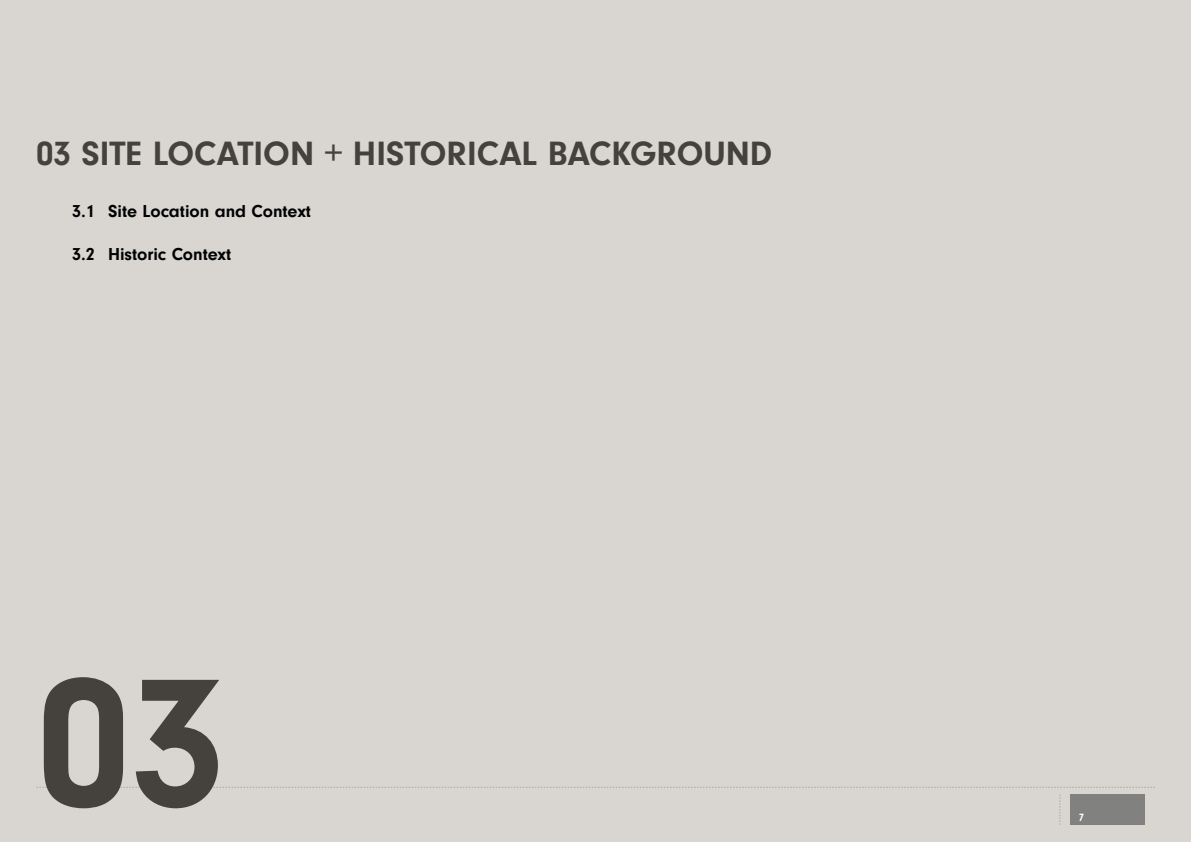
<style>
.page{position:relative;width:1191px;height:842px;background:#d9d6d2}
.page>*{position:absolute;margin:0;border:0;box-sizing:border-box;transform-origin:0 0}
.t1{font:700 190px "Neuzeit Gro";color:#45413d}
.t2{font:700 35px "Neuzeit Gro";color:#45413d}
.t3{font:700 18px "Neuzeit Gro";color:#000101}
.t4{font:700 11px "Neuzeit Gro";color:#fff}
</style>
<div class="page">
<svg style="left:36px;top:787px;width:1119px;height:1px"></svg>
<svg style="left:1059px;top:794px;width:1px;height:31px"></svg>
<div style="left:1070px;top:794px;width:74px;height:31px;background:#818280"></div>
<h2 class="t2" style="left:36px;top:134px;width:738px">03 SITE LOCATION + HISTORICAL BACKGROUND</h2>
<p class="t3" style="left:72px;top:201px;width:240px">3.1 Site Location and Context</p>
<p class="t3" style="left:72px;top:244px;width:161px">3.2 Historic Context</p>
<h1 class="t1" style="left:36px;top:637px;width:191px">03</h1>
<p class="t4" style="left:1078px;top:811px;width:7px">7</p>
</div>
